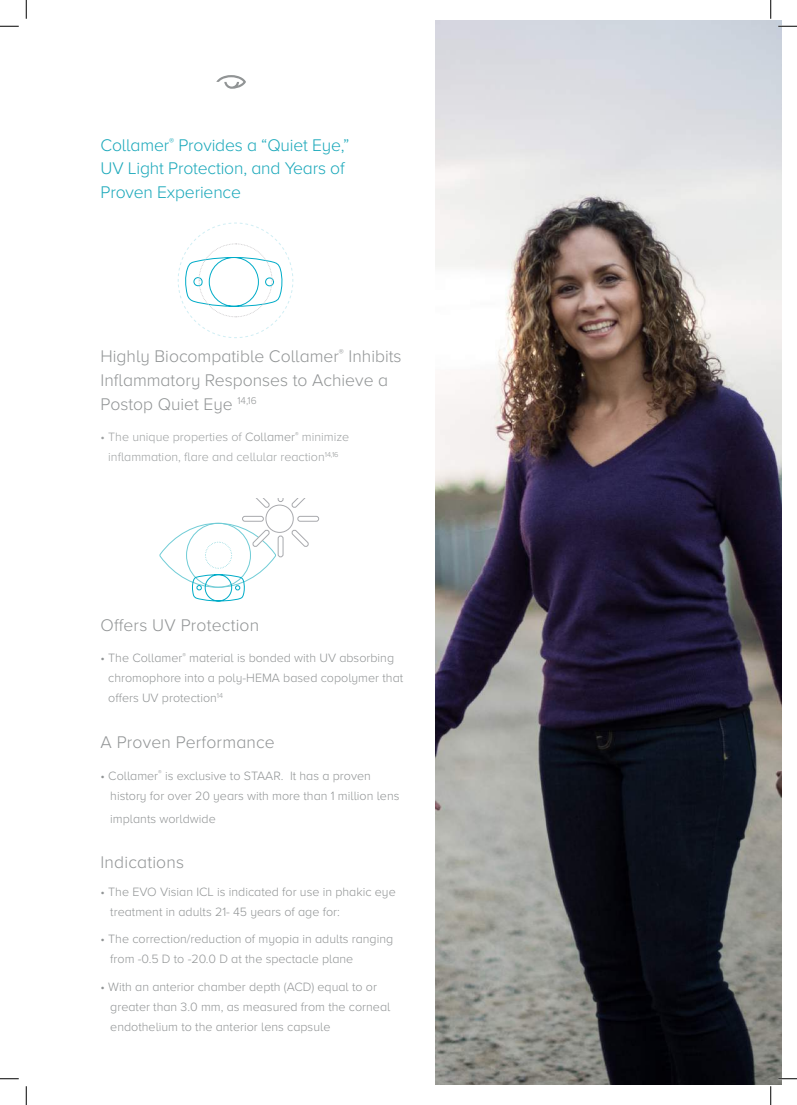
<style>
.page{position:relative;width:797px;height:1105px;background:#fff}
.page>*{position:absolute;margin:0;border:0;box-sizing:border-box;transform-origin:0 0}
.t1{font:300 17.5px/23.8px "Proxima Nova A";color:#919495}
.t2{font:300 17.5px/23.8px "Proxima Nova A";letter-spacing:-.01em;color:#1aa8ba}
.t3{font:300 12.5px/20px "Proxima Nova A";color:#919495}
.t4{font:300 12.5px/20px "Proxima Nova A";color:#9ea1a2;text-align:center}
.s1{color:#919495}
</style>
<div class="page">
<img style="left:436px;top:20px;width:345px;height:1065px">
<svg style="left:216px;top:75px;width:30px;height:14px"></svg>
<svg style="left:177px;top:222px;width:116px;height:116px"></svg>
<div style="left:266px;top:505px;width:27px;height:27px;border:1px solid #a8a9ad;border-radius:50%"></div>
<svg style="left:278px;top:498px;width:5px;height:4px"></svg>
<div style="left:278px;top:536px;width:5px;height:21px;border:1px solid #a8a9ad;border-radius:2px"></div>
<svg style="left:256px;top:498px;width:14px;height:10px"></svg>
<svg style="left:291px;top:530px;width:18px;height:17px"></svg>
<div style="left:242px;top:516px;width:21px;height:5px;border:1px solid #a8a9ad;border-radius:2px"></div>
<div style="left:298px;top:516px;width:21px;height:5px;border:1px solid #a8a9ad;border-radius:2px"></div>
<svg style="left:291px;top:498px;width:15px;height:10px"></svg>
<svg style="left:159px;top:523px;width:117px;height:79px"></svg>
<svg style="left:0;top:25px;width:19px;height:2px"></svg>
<svg style="left:778px;top:25px;width:19px;height:2px"></svg>
<svg style="left:0;top:1078px;width:19px;height:1px"></svg>
<svg style="left:778px;top:1078px;width:19px;height:1px"></svg>
<svg style="left:25px;top:0;width:2px;height:19px"></svg>
<svg style="left:25px;top:1086px;width:2px;height:19px"></svg>
<svg style="left:770px;top:0;width:1px;height:19px"></svg>
<svg style="left:770px;top:1086px;width:1px;height:19px"></svg>
<h1 class="t2" style="left:101px;top:133px;width:250px">Collamer<sup>®</sup> Provides a “Quiet Eye,”<br>UV Light Protection, and Years of<br>Proven Experience</h1>
<h1 class="t1" style="left:101px;top:345px;width:302px">Highly Biocompatible Collamer<sup>®</sup> Inhibits<br>Inflammatory Responses to Achieve a<br>Postop Quiet Eye <sup>14,16</sup></h1>
<p class="t4" style="left:101px;top:427px;width:250px">• The unique properties of <span class="s1">Collamer</span><sup>®</sup> minimize inflammation, flare and cellular reaction<sup>14,16</sup></p>
<h1 class="t1" style="left:101px;top:613px;width:160px">Offers UV Protection</h1>
<p class="t3" style="left:108px;top:648px;width:296px;text-indent:-8px">• The Collamer<sup>®</sup> material is bonded with UV absorbing chromophore into a poly-HEMA based copolymer that offers UV protection<sup>14</sup></p>
<h1 class="t1" style="left:101px;top:731px;width:176px">A Proven Performance</h1>
<p class="t3" style="left:110px;top:766px;width:291px;text-indent:-10px">• Collamer<sup>®</sup> is exclusive to STAAR. It has a proven history for over 20 years with more than 1 million lens</p>
<p class="t3" style="left:110px;top:809px;width:107px">implants worldwide</p>
<h1 class="t1" style="left:101px;top:851px;width:85px">Indications</h1>
<p class="t3" style="left:110px;top:882px;width:287px;text-indent:-10px">• The EVO Visian ICL is indicated for use in phakic eye treatment in adults 21- 45 years of age for:</p>
<p class="t3" style="left:110px;top:929px;width:284px;text-indent:-10px">• The correction/reduction of myopia in adults ranging from -0.5 D to -20.0 D at the spectacle plane</p>
<p class="t3" style="left:110px;top:977px;width:282px;text-indent:-10px">• With an anterior chamber depth (ACD) equal to or greater than 3.0 mm, as measured from the corneal endothelium to the anterior lens capsule</p>
</div>
